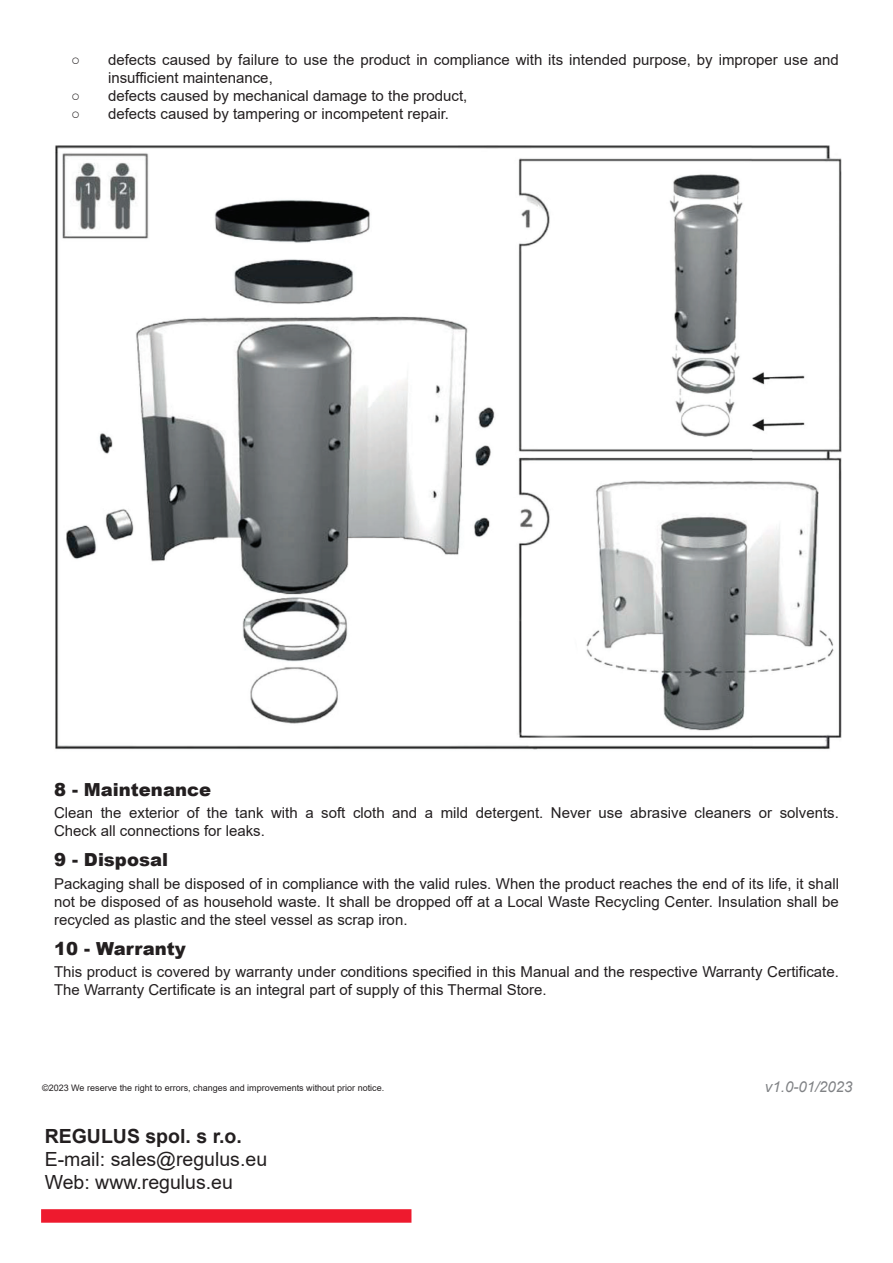
<style>
.page{position:relative;width:893px;height:1263px;background:#fff}
.page>*{position:absolute;margin:0;border:0;box-sizing:border-box;transform-origin:0 0}
.t1{font:19.5px/23.4px "Arial";color:#231f20}
.t2{font:700 19.5px "Arial";color:#231f20}
.t3{font:900 18px "Arial";color:#231f20}
.t4{font:15px/18px "Arial";color:#231f20}
.t5{font:italic 15px "Arial";color:#808285}
.t6{font:9px "Arial";color:#231f20}
</style>
<div class="page">
<div style="left:41px;top:1209px;width:370px;height:14px;background:#ee1a2e"></div>
<img style="left:55px;top:145px;width:787px;height:605px">
<p class="t4" style="left:108px;top:51px;width:732px;text-indent:-37px">○ defects caused by failure to use the product in compliance with its intended purpose, by improper use and insufficient maintenance,</p>
<p class="t4" style="left:71px;top:87px;width:398px">○ defects caused by mechanical damage to the product,</p>
<p class="t4" style="left:71px;top:105px;width:380px">○ defects caused by tampering or incompetent repair.</p>
<p class="t3" style="left:54px;top:776px;width:159px">8 - Maintenance</p>
<p class="t4" style="left:54px;top:804px;width:786px">Clean the exterior of the tank with a soft cloth and a mild detergent. Never use abrasive cleaners or solvents.<br>Check all connections for leaks.</p>
<p class="t3" style="left:54px;top:847px;width:115px">9 - Disposal</p>
<p class="t4" style="left:54px;top:874px;width:786px;text-align:justify">Packaging shall be disposed of in compliance with the valid rules. When the product reaches the end of its life, it shall not be disposed of as household waste. It shall be dropped off at a Local Waste Recycling Center. Insulation shall be recycled as plastic and the steel vessel as scrap iron.</p>
<p class="t3" style="left:54px;top:935px;width:133px">10 - Warranty</p>
<p class="t4" style="left:54px;top:963px;width:786px">This product is covered by warranty under conditions specified in this Manual and the respective Warranty Certificate.<br>The Warranty Certificate is an integral part of supply of this Thermal Store.</p>
<p class="t6" style="left:42px;top:1082px;width:344px">©2023 We reserve the right to errors, changes and improvements without prior notice.</p>
<h1 class="t2" style="left:45px;top:1122px;width:199px">REGULUS spol. s r.o.</h1>
<h1 class="t1" style="left:45px;top:1147px;width:224px">E-mail: sales@regulus.eu<br>Web: www.regulus.eu</h1>
<p class="t5" style="left:765px;top:1077px;width:89px">v1.0-01/2023</p>
</div>
